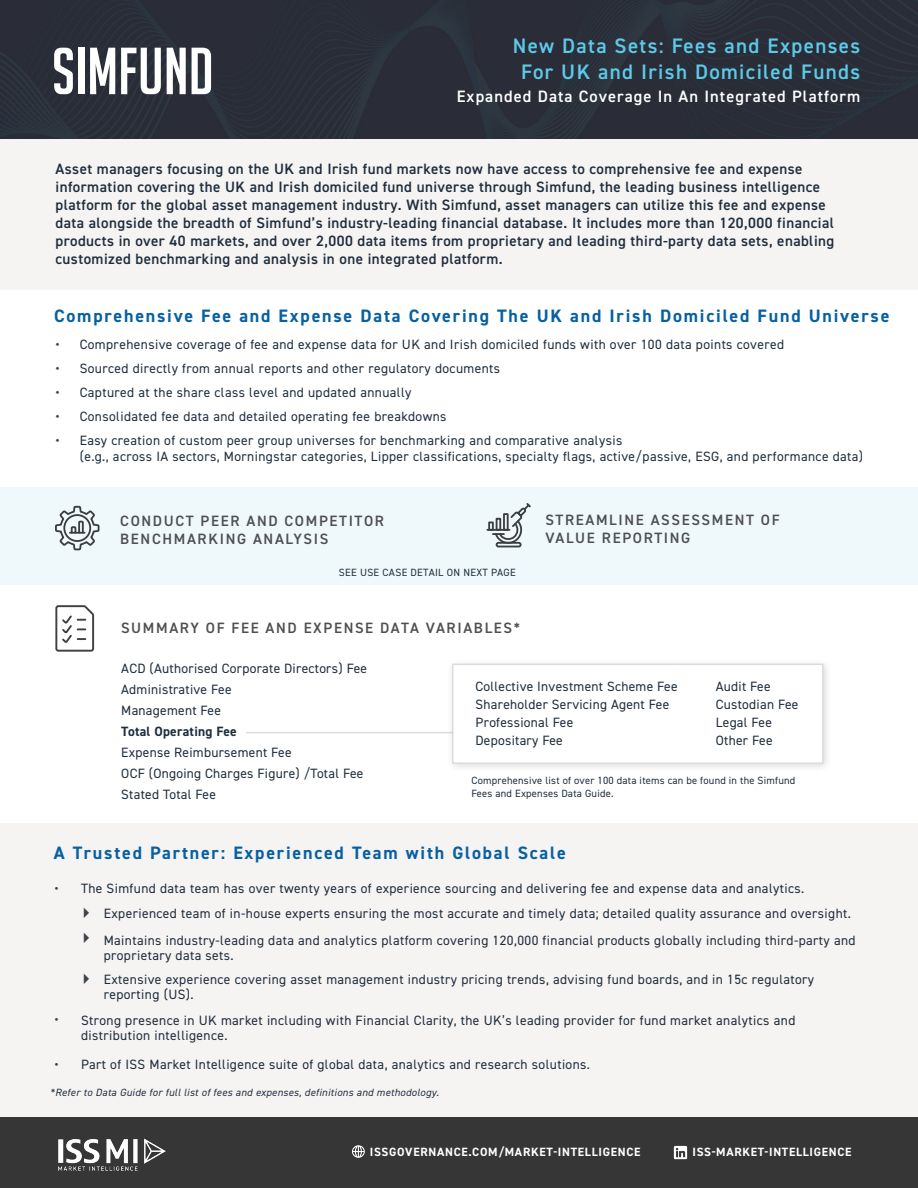
<style>
.page{position:relative;width:918px;height:1188px;background:#fff}
.page>*{position:absolute;margin:0;border:0;box-sizing:border-box;transform-origin:0 0}
.t1{font:600 21px/25.5px "DIN2014";letter-spacing:.065em;color:#5ccae8;text-align:center}
.t2{font:700 18px "DIN2014";letter-spacing:.1em;color:#0660a2}
.t3{font:600 16.5px "DIN2014";letter-spacing:.065em;color:#fff}
.t4{font:16.5px/24px "DIN2014";color:#3c434d;text-align:justify}
.t5{font:600 15px/18px "DIN2014";letter-spacing:.03em;color:#1f2e3d}
.t6{font:600 15px/18px "DIN2014";letter-spacing:.11em;color:#4e4f51}
.t7{font:13.5px/18px "DIN2014";letter-spacing:.03em;color:#1f2e3d}
.t8{font:700 13.5px "DIN2014";letter-spacing:.02em;color:#1f2e3d}
.t9{font:700 12px "DIN2014";letter-spacing:.06em;color:#fff}
.t10{font:10.5px/13.5px "DIN2014";letter-spacing:.02em;color:#1f2e3d}
.t11{font:italic 10.5px "DIN2014";letter-spacing:.03em;color:#1f2e3d}
</style>
<div class="page">
<div style="left:0;top:1117px;width:918px;height:71px;background:#363636"></div>
<svg style="left:352px;top:1145px;width:13px;height:13px"></svg>
<img style="left:672px;top:1144px;width:16px;height:17px">
<img style="left:47px;top:1127px;width:129px;height:53px">
<div style="left:0;top:487px;width:918px;height:97px;background:#eff9fc"></div>
<div style="left:0;top:138px;width:918px;height:151px;background:#f6f3f3"></div>
<img style="left:0;top:0;width:918px;height:138px">
<svg style="left:54px;top:48px;width:19px;height:46px"></svg>
<div style="left:78px;top:48px;width:6px;height:46px;background:#fff"></div>
<svg style="left:90px;top:48px;width:25px;height:46px"></svg>
<svg style="left:121px;top:48px;width:40px;height:46px"></svg>
<svg style="left:167px;top:48px;width:19px;height:46px"></svg>
<svg style="left:192px;top:48px;width:19px;height:46px"></svg>
<svg style="left:55px;top:506px;width:45px;height:45px"></svg>
<svg style="left:493px;top:503px;width:38px;height:44px"></svg>
<div style="left:496px;top:542px;width:26px;height:5px;border:2px solid #000;border-radius:2px"></div>
<hr style="left:487px;top:529px;width:23px;height:2px;background:#000">
<div style="left:0;top:823px;width:918px;height:294px;background:#f6f3f3"></div>
<div style="left:446px;top:658px;width:387px;height:115px;background:#000;opacity:.75"></div>
<div style="left:452px;top:664px;width:372px;height:100px;background:#fff"></div>
<svg style="left:55px;top:605px;width:40px;height:47px"></svg>
<hr style="left:246px;top:732px;width:207px;height:1px;background:#4e4f51">
<h1 class="t1" style="left:513px;top:33px;width:349px">New Data Sets: Fees and Expenses<br>For UK and Irish Domiciled Funds</h1>
<p class="t3" style="left:457px;top:86px;width:405px">Expanded Data Coverage In An Integrated Platform</p>
<p class="t5" style="left:56px;top:159px;width:780px">Asset managers focusing on the UK and Irish fund markets now have access to comprehensive fee and expense information covering the UK and Irish domiciled fund universe through Simfund, the leading business intelligence platform for the global asset management industry. With Simfund, asset managers can utilize this fee and expense data alongside the breadth of Simfund’s industry-leading financial database. It includes more than 120,000 financial products in over 40 markets, and over 2,000 data items from proprietary and leading third-party data sets, enabling customized benchmarking and analysis in one integrated platform.</p>
<h2 class="t2" style="left:54px;top:304px;width:837px">Comprehensive Fee and Expense Data Covering The UK and Irish Domiciled Fund Universe</h2>
<p class="t7" style="left:80px;top:332px;width:706px;line-height:24px">Comprehensive coverage of fee and expense data for UK and Irish domiciled funds with over 100 data points covered Sourced directly from annual reports and other regulatory documents<br>Captured at the share class level and updated annually<br>Consolidated fee data and detailed operating fee breakdowns<br>Easy creation of custom peer group universes for benchmarking and comparative analysis</p>
<p class="t7" style="left:80px;top:447px;width:785px">(e.g., across IA sectors, Morningstar categories, Lipper classifications, specialty flags, active/passive, ESG, and performance data)</p>
<p class="t4" style="left:55px;top:332px;width:6px">• • • • •</p>
<p class="t6" style="left:120px;top:511px;width:265px">CONDUCT PEER AND COMPETITOR<br>BENCHMARKING ANALYSIS</p>
<p class="t6" style="left:545px;top:511px;width:236px">STREAMLINE ASSESSMENT OF<br>VALUE REPORTING</p>
<p class="t10" style="left:339px;top:566px;width:179px">SEE USE CASE DETAIL ON NEXT PAGE</p>
<p class="t6" style="left:121px;top:619px;width:400px">SUMMARY OF FEE AND EXPENSE DATA VARIABLES*</p>
<p class="t7" style="left:121px;top:657px;width:247px;line-height:21px">ACD (Authorised Corporate Directors) Fee<br>Administrative Fee<br>Management Fee</p>
<p class="t8" style="left:121px;top:722px;width:117px">Total Operating Fee</p>
<p class="t7" style="left:121px;top:741px;width:244px;line-height:21px">Expense Reimbursement Fee<br>OCF (Ongoing Charges Figure) /Total Fee<br>Stated Total Fee</p>
<p class="t7" style="left:476px;top:677px;width:204px">Collective Investment Scheme Fee<br>Shareholder Servicing Agent Fee<br>Professional Fee<br>Depositary Fee</p>
<p class="t7" style="left:716px;top:677px;width:84px">Audit Fee<br>Custodian Fee<br>Legal Fee<br>Other Fee</p>
<p class="t10" style="left:471px;top:773px;width:325px">Comprehensive list of over 100 data items can be found in the Simfund<br>Fees and Expenses Data Guide.</p>
<h2 class="t2" style="left:54px;top:840px;width:514px">A Trusted Partner: Experienced Team with Global Scale</h2>
<p class="t7" style="left:104px;top:875px;width:749px;line-height:25.5px;text-indent:-23px">The Simfund data team has over twenty years of experience sourcing and delivering fee and expense data and analytics.<br>Experienced team of in-house experts ensuring the most accurate and timely data; detailed quality assurance and oversight.</p>
<p class="t7" style="left:104px;top:933px;width:753px;line-height:15px">Maintains industry-leading data and analytics platform covering 120,000 financial products globally including third-party and proprietary data sets.</p>
<p class="t7" style="left:104px;top:972px;width:712px;line-height:15px">Extensive experience covering asset management industry pricing trends, advising fund boards, and in 15c regulatory reporting (US).</p>
<p class="t7" style="left:81px;top:1012px;width:716px;line-height:15px">Strong presence in UK market including with Financial Clarity, the UK’s leading provider for fund market analytics and distribution intelligence.</p>
<p class="t7" style="left:81px;top:1055px;width:511px">Part of ISS Market Intelligence suite of global data, analytics and research solutions.</p>
<p class="t4" style="left:54px;top:876px;width:6px">•</p>
<p class="t4" style="left:54px;top:1007px;width:6px">•</p>
<p class="t4" style="left:54px;top:1052px;width:6px">•</p>
<p class="t11" style="left:51px;top:1086px;width:390px">*Refer to Data Guide for full list of fees and expenses, definitions and methodology.</p>
<p class="t9" style="left:370px;top:1144px;width:272px">ISSGOVERNANCE.COM/MARKET-INTELLIGENCE</p>
<p class="t9" style="left:692px;top:1144px;width:161px">ISS-MARKET-INTELLIGENCE</p>
</div>
